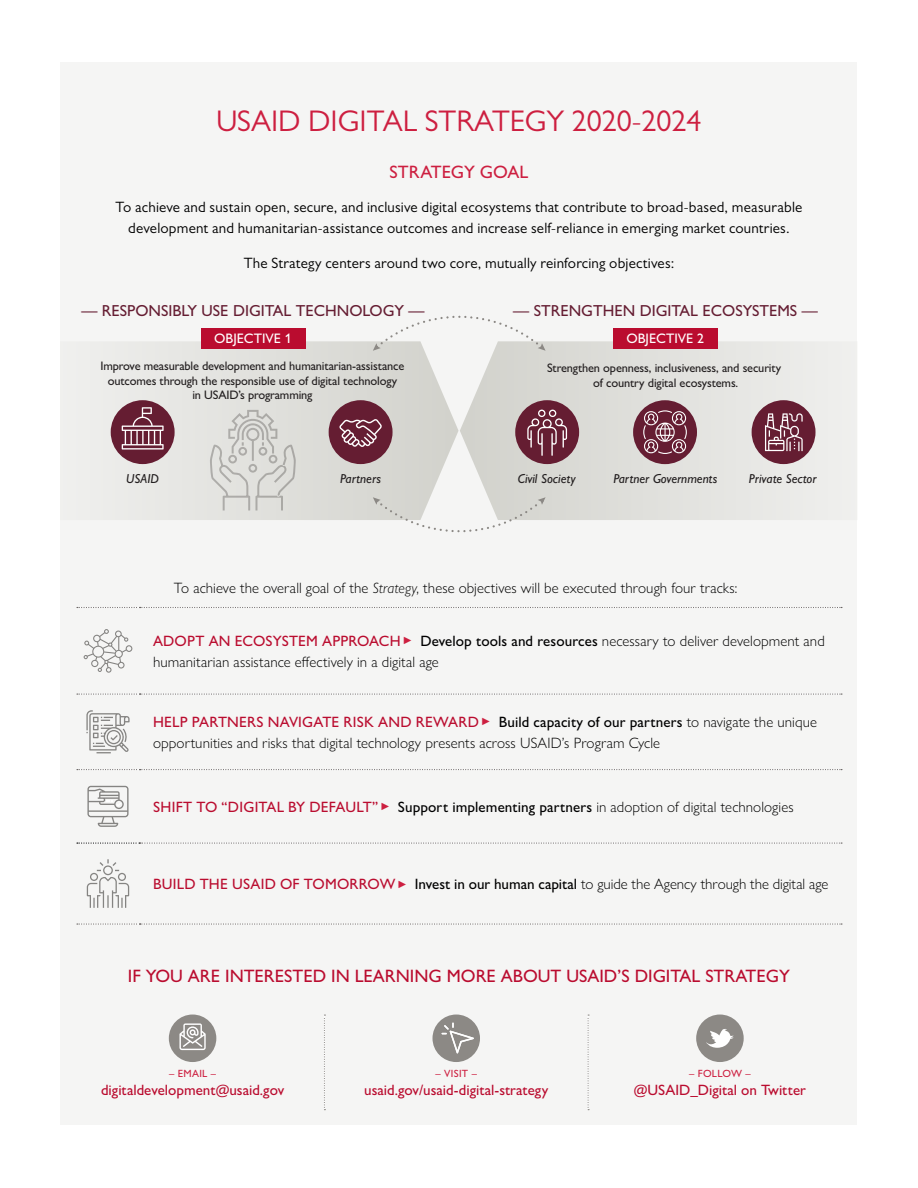
<style>
.page{position:relative;width:918px;height:1188px;background:#fff}
.page>*{position:absolute;margin:0;border:0;box-sizing:border-box;transform-origin:0 0}
.t1{font:30px "Gill Sans MT Pro";color:#cd1f40}
.t2{font:500 18px "Gill Sans MT Pro";color:#ba0c2f}
.t3{font:500 18px "Gill Sans MT Pro";color:#cd1f40}
.Image{font:500 16.05px "Gill Sans MT Pro";color:#651d32}
.body{font:300 15px/21px "Gill Sans Nova";letter-spacing:.005em;color:#000}
.t4{font:15px/21px "Gill Sans MT Pro";letter-spacing:.015em;color:#000;text-align:center}
.Subhead2{font:500 15px "Gill Sans Nova";color:#ba0c2f}
.Image-2{font:500 13.8px "Gill Sans MT Pro";color:#fff}
.Image-3{font:italic 500 13.05px "Gill Sans MT Pro";color:#231f20}
.Image-4{font:500 12.3px/14.7px "Gill Sans MT Pro";letter-spacing:-.01em;color:#231f20;text-align:center}
.Subhead2-2{font:500 10.5px "Gill Sans Nova";letter-spacing:.025em;color:#cd1f40}
.s1{font-style:italic}
.s2{font-weight:500;color:#ba0c2f}
.s3{font-weight:400;font-size:10.5px;color:#cd1f40}
.s4{font-weight:500}
</style>
<div class="page">
<div style="left:61px;top:63px;width:796px;height:1062px;background:#f5f5f4"></div>
<svg style="left:110px;top:341px;width:349px;height:179px"></svg>
<svg style="left:460px;top:341px;width:354px;height:179px"></svg>
<div style="left:111px;top:400px;width:64px;height:64px;background:#651d32;border-radius:50%"></div>
<div style="left:329px;top:400px;width:64px;height:64px;background:#651d32;border-radius:50%"></div>
<div style="left:515px;top:400px;width:64px;height:64px;background:#651d32;border-radius:50%"></div>
<svg style="left:527px;top:410px;width:40px;height:46px"></svg>
<div style="left:752px;top:400px;width:64px;height:64px;background:#651d32;border-radius:50%"></div>
<div style="left:633px;top:400px;width:64px;height:64px;background:#651d32;border-radius:50%"></div>
<svg style="left:339px;top:419px;width:43px;height:28px"></svg>
<div style="left:201px;top:328px;width:104px;height:21px;background:#ba0c2f"></div>
<div style="left:613px;top:328px;width:105px;height:21px;background:#ba0c2f"></div>
<svg style="left:373px;top:315px;width:173px;height:36px"></svg>
<svg style="left:373px;top:497px;width:173px;height:36px"></svg>
<svg style="left:765px;top:413px;width:38px;height:38px"></svg>
<svg style="left:643px;top:410px;width:44px;height:44px"></svg>
<svg style="left:122px;top:407px;width:42px;height:43px"></svg>
<svg style="left:210px;top:410px;width:86px;height:100px;background:#d7d6d3"></svg>
<svg style="left:77px;top:694px;width:765px;height:1px"></svg>
<svg style="left:77px;top:843px;width:765px;height:1px"></svg>
<svg style="left:77px;top:769px;width:765px;height:1px"></svg>
<svg style="left:77px;top:923px;width:765px;height:2px"></svg>
<svg style="left:77px;top:607px;width:765px;height:1px"></svg>
<svg style="left:84px;top:629px;width:48px;height:44px"></svg>
<svg style="left:86px;top:710px;width:44px;height:43px"></svg>
<svg style="left:87px;top:786px;width:42px;height:41px"></svg>
<svg style="left:87px;top:859px;width:42px;height:49px"></svg>
<svg style="left:324px;top:1015px;width:1px;height:95px"></svg>
<svg style="left:588px;top:1015px;width:1px;height:95px"></svg>
<div style="left:169px;top:1015px;width:47px;height:47px;background:#8c8985;border-radius:50%"></div>
<svg style="left:179px;top:1023px;width:27px;height:27px"></svg>
<div style="left:433px;top:1015px;width:47px;height:47px;background:#8c8985;border-radius:50%"></div>
<svg style="left:442px;top:1023px;width:32px;height:30px"></svg>
<div style="left:696px;top:1015px;width:48px;height:47px;background:#8c8985;border-radius:50%"></div>
<svg style="left:706px;top:1029px;width:28px;height:19px"></svg>
<p class="t1" style="left:216px;top:104px;width:487px">USAID DIGITAL STRATEGY 2020-2024</p>
<p class="t3" style="left:390px;top:161px;width:140px">STRATEGY GOAL</p>
<p class="t4" style="left:116px;top:197px;width:688px">To achieve and sustain open, secure, and inclusive digital ecosystems that contribute to broad-based, measurable development and humanitarian-assistance outcomes and increase self-reliance in emerging market countries.</p>
<p class="t4" style="left:244px;top:252px;width:432px">The Strategy centers around two core, mutually reinforcing objectives:</p>
<p class="Image" style="left:81px;top:301px;width:345px">— RESPONSIBLY USE DIGITAL TECHNOLOGY —</p>
<p class="Image" style="left:513px;top:301px;width:306px">— STRENGTHEN DIGITAL ECOSYSTEMS —</p>
<p class="Image-2" style="left:214px;top:330px;width:79px">OBJECTIVE 1</p>
<p class="Image-2" style="left:626px;top:330px;width:79px">OBJECTIVE 2</p>
<p class="Image-4" style="left:101px;top:358px;width:305px">Improve measurable development and humanitarian-assistance outcomes through the responsible use of digital technology<br>in USAID’s programming</p>
<p class="Image-4" style="left:547px;top:361px;width:235px">Strengthen openness, inclusiveness, and security of country digital ecosystems.</p>
<p class="Image-3" style="left:126px;top:471px;width:34px">USAID</p>
<p class="Image-3" style="left:340px;top:471px;width:42px">Partners</p>
<p class="Image-3" style="left:518px;top:471px;width:59px">Civil Society</p>
<p class="Image-3" style="left:613px;top:471px;width:106px">Partner Governments</p>
<p class="Image-3" style="left:749px;top:471px;width:69px">Private Sector</p>
<p class="body" style="left:174px;top:577px;width:565px">To achieve the overall goal of the <span class="s1">Strategy</span>, these objectives will be executed through four tracks:</p>
<p class="body" style="left:153px;top:630px;width:673px"><span class="s2">ADOPT AN ECOSYSTEM APPROACH</span> <span class="s3">►</span> <span class="s4">Develop tools and resources</span> necessary to deliver development and humanitarian assistance effectively in a digital age</p>
<p class="body" style="left:153px;top:711px;width:665px"><span class="s2">HELP PARTNERS NAVIGATE RISK AND REWARD</span> <span class="s3">►</span> <span class="s4">Build capacity of our partners</span> to navigate the unique opportunities and risks that digital technology presents across USAID’s Program Cycle</p>
<p class="body" style="left:153px;top:796px;width:642px"><span class="s2">SHIFT TO “DIGITAL BY DEFAULT”</span> <span class="s3">►</span> <span class="s4">Support implementing partners</span> in adoption of digital technologies</p>
<p class="body" style="left:153px;top:873px;width:677px"><span class="s2">BUILD THE USAID OF TOMORROW</span> <span class="s3">►</span> <span class="s4">Invest in our human capital</span> to guide the Agency through the digital age</p>
<p class="t2" style="left:128px;top:965px;width:664px">IF YOU ARE INTERESTED IN LEARNING MORE ABOUT USAID’S DIGITAL STRATEGY</p>
<p class="Subhead2-2" style="left:169px;top:1067px;width:48px">– EMAIL –</p>
<p class="Subhead2" style="left:101px;top:1081px;width:185px">digitaldevelopment@usaid.gov</p>
<p class="Subhead2-2" style="left:436px;top:1067px;width:43px">– VISIT –</p>
<p class="Subhead2" style="left:364px;top:1081px;width:186px">usaid.gov/usaid-digital-strategy</p>
<p class="Subhead2-2" style="left:689px;top:1067px;width:63px">– FOLLOW –</p>
<p class="Subhead2" style="left:634px;top:1081px;width:174px">@USAID_Digital on Twitter</p>
</div>
